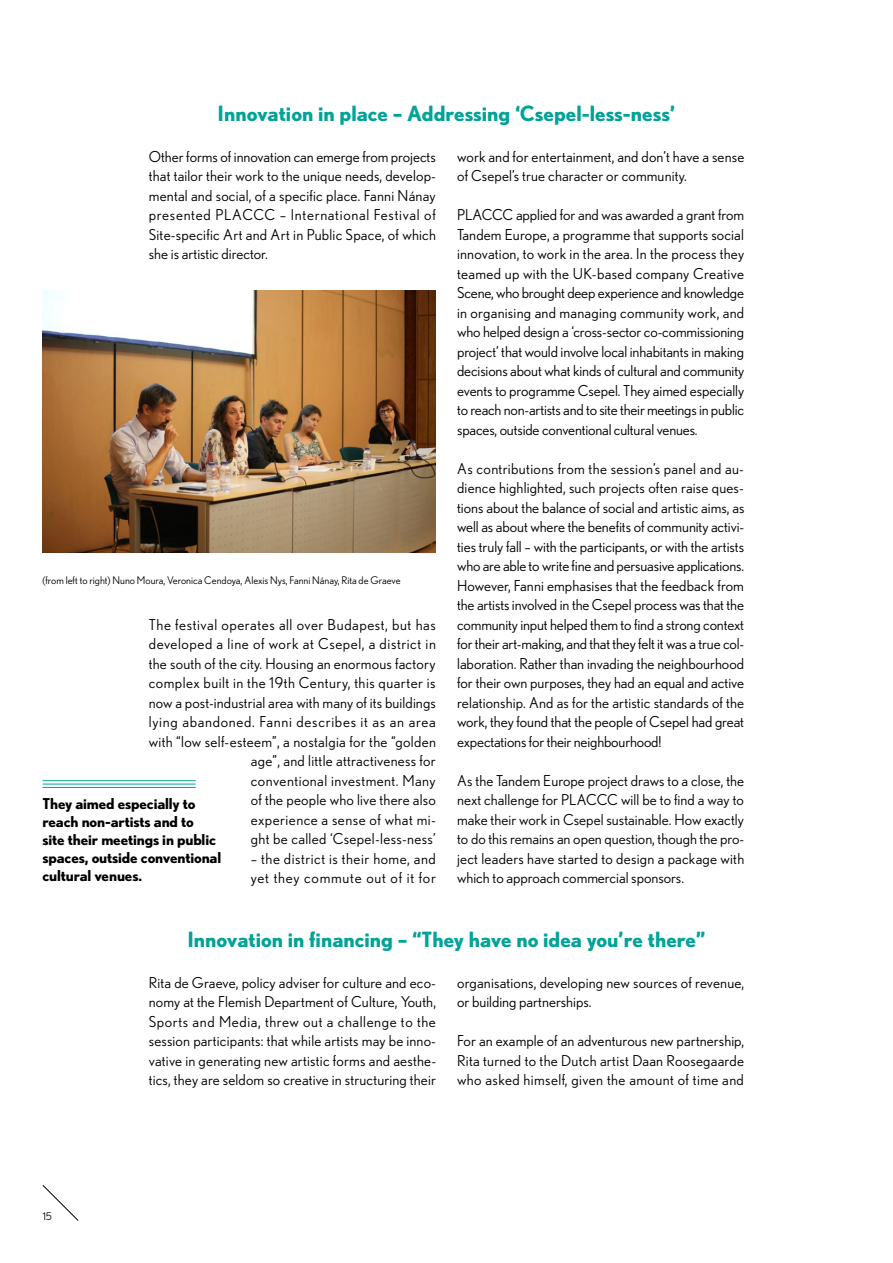
<style>
.page{position:relative;width:893px;height:1263px;background:#fff}
.page>*{position:absolute;margin:0;border:0;box-sizing:border-box;transform-origin:0 0}
.t1{font:700 21px "Nobel";color:#00a397}
.t2{font:15px/19.5px "Nobel";letter-spacing:.015em;color:#000;text-align:justify}
.t3{font:700 15px/18px "Nobel";letter-spacing:-.01em;color:#000}
.t4{font:15px/19.5px "Nobel";letter-spacing:.035em;color:#000}
.t5{font:10.5px "Nobel";color:#000}
</style>
<div class="page">
<svg style="left:42px;top:1185px;width:37px;height:36px"></svg>
<img style="left:43px;top:291px;width:393px;height:262px">
<hr style="left:43px;top:780px;width:153px;height:1px;background:#00a397">
<hr style="left:43px;top:784px;width:153px;height:1px;background:#00a397">
<hr style="left:43px;top:787px;width:153px;height:1px;background:#00a397">
<h1 class="t1" style="left:218px;top:101px;width:459px">Innovation in place – Addressing ‘Csepel-less-ness’</h1>
<p class="t2" style="left:149px;top:147px;width:289px">Other forms of innovation can emerge from projects that tailor their work to the unique needs, develop&shy;mental and social, of a specific place. Fanni Nánay presented PLACCC – International Festival of Site-specific Art and Art in Public Space, of which she is artistic director.</p>
<p class="t2" style="left:457px;top:147px;width:289px">work and for entertainment, and don’t have a sense of Csepel’s true character or community.</p>
<p class="t2" style="left:457px;top:205px;width:289px">PLACCC applied for and was awarded a grant from Tandem Europe, a programme that supports social innovation, to work in the area. In the process they teamed up with the UK-based company Creative Scene, who brought deep experience and knowledge in organising and managing community work, and who helped design a ‘cross-sector co-commissioning project’ that would involve local inhabitants in making decisions about what kinds of cultural and community events to programme Csepel. They aimed especially to reach non-artists and to site their meetings in public spaces, outside conventional cultural venues.</p>
<p class="t2" style="left:457px;top:459px;width:289px">As contributions from the session’s panel and au&shy;dience highlighted, such projects often raise ques&shy;tions about the balance of social and artistic aims, as well as about where the benefits of community activi&shy;ties truly fall – with the participants, or with the artists who are able to write fine and persuasive applications.<br>However, Fanni emphasises that the feedback from the artists involved in the Csepel process was that the community input helped them to find a strong context for their art-making, and that they felt it was a true col&shy;laboration. Rather than invading the neighbourhood for their own purposes, they had an equal and active relationship. And as for the artistic standards of the work, they found that the people of Csepel had great expectations for their neighbourhood!</p>
<p class="t2" style="left:457px;top:771px;width:289px">As the Tandem Europe project draws to a close, the next challenge for PLACCC will be to find a way to make their work in Csepel sustainable. How exactly to do this remains an open question, though the pro&shy;ject leaders have started to design a package with which to approach commercial sponsors.</p>
<p class="t5" style="left:43px;top:573px;width:360px">(from left to right) Nuno Moura, Veronica Cendoya, Alexis Nys, Fanni Nánay, Rita de Graeve</p>
<p class="t2" style="left:149px;top:615px;width:289px;text-align:right">The festival operates all over Budapest, but has developed a line of work at Csepel, a district in the south of the city. Housing an enormous factory complex built in the 19th Century, this quarter is now a post-industrial area with many of its buildings lying abandoned. Fanni describes it as an area with “low self-esteem”, a nostalgia for the “golden age”, and little attractiveness for<br>conventional investment. Many<br>of the people who live there also<br>experience a sense of what mi-<br>ght be called ‘Csepel-less-ness’</p>
<p class="t4" style="left:251px;top:849px;width:187px">– the district is their home, and yet they commute out of it for</p>
<p class="t3" style="left:43px;top:795px;width:180px">They aimed especially to reach non-artists and to<br>site their meetings in public spaces, outside conventional cultural venues.</p>
<p class="t5" style="left:43px;top:1210px;width:11px">15</p>
<h1 class="t1" style="left:187px;top:927px;width:520px">Innovation in financing – “They have no idea you’re there”</h1>
<p class="t2" style="left:149px;top:972px;width:289px">Rita de Graeve, policy adviser for culture and eco&shy;nomy at the Flemish Department of Culture, Youth, Sports and Media, threw out a challenge to the session participants: that while artists may be inno&shy;vative in generating new artistic forms and aesthe&shy;tics, they are seldom so creative in structuring their</p>
<p class="t2" style="left:457px;top:972px;width:289px">organisations, developing new sources of revenue, or building partnerships.</p>
<p class="t2" style="left:457px;top:1031px;width:289px">For an example of an adventurous new partnership, Rita turned to the Dutch artist Daan Roosegaarde who asked himself, given the amount of time and</p>
</div>
